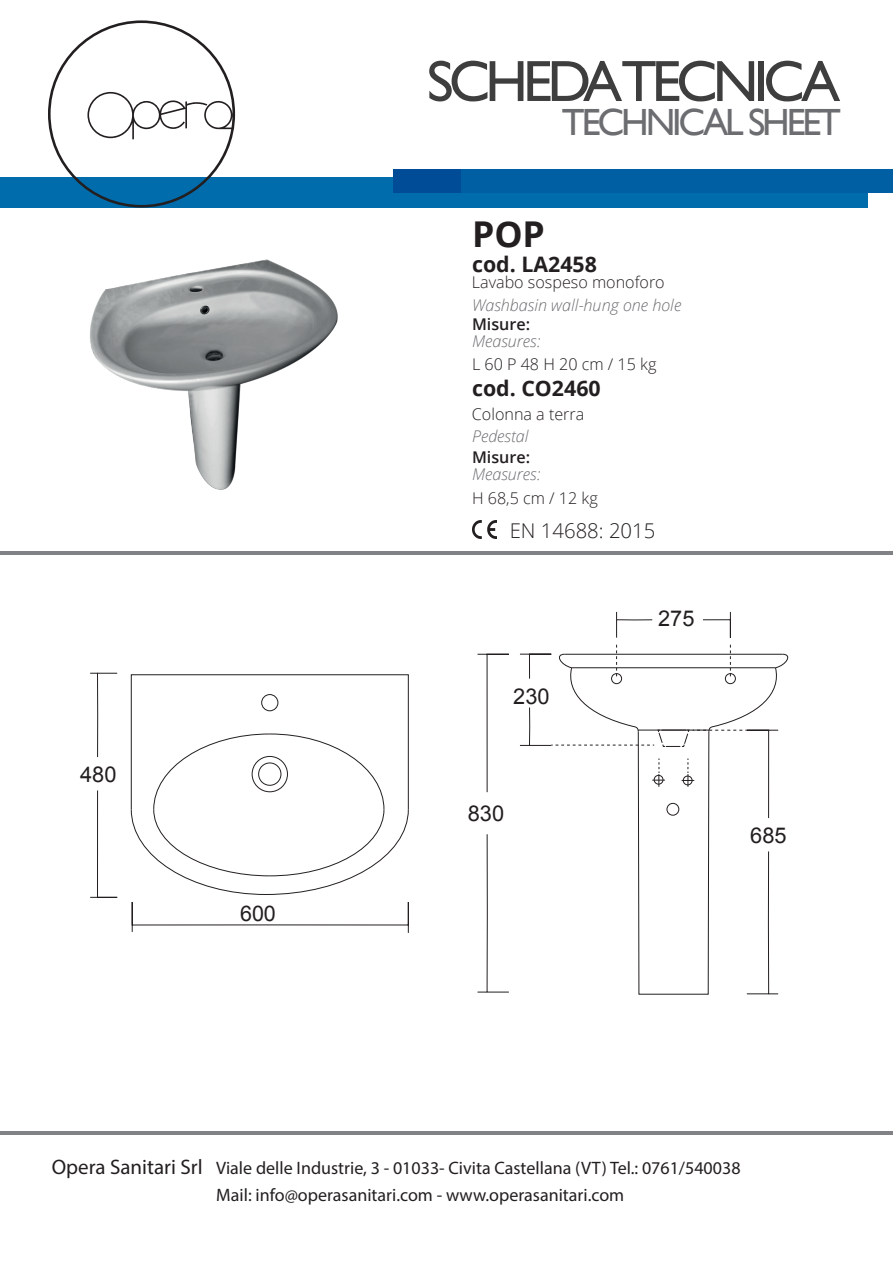
<style>
.page{position:relative;width:893px;height:1263px;background:#fff}
.page>*{position:absolute;margin:0;border:0;box-sizing:border-box;transform-origin:0 0}
.t1{font:58.35px "Gill Sans";letter-spacing:-.085em;color:#3e3e3f}
.t2{font:37.95px "Gill Sans";letter-spacing:-.085em;color:#6c6d70}
.t3{font:700 35.55px "Open Sans";color:#231f20}
.t4{font:21.75px "Arial";color:#231f20}
.t5{font:21.45px "Arial";color:#231f20}
.t6{font:700 21.3px "Open Sans";color:#231f20}
.t7{font:21px "Myriad Pro";color:#231f20}
.t8{font:300 20.4px "Open Sans";color:#231f20}
.t9{font:18px/27px "Myriad Pro";color:#231f20}
.t10{font:300 16.2px "Open Sans";color:#231f20}
.t11{font:italic 300 16.2px "Open Sans";color:#6c6d70}
.t12{font:600 16.2px "Open Sans";color:#231f20}
</style>
<div class="page">
<img style="left:90px;top:259px;width:248px;height:231px">
<div style="left:0;top:177px;width:868px;height:31px;background:#006cac"></div>
<div style="left:393px;top:169px;width:500px;height:24px;background:#005fa3"></div>
<div style="left:393px;top:169px;width:67px;height:24px;background:#004c97"></div>
<hr style="left:0;top:1131px;width:893px;height:3px;background:#808285">
<hr style="left:0;top:551px;width:893px;height:3px;background:#808285">
<svg style="left:132px;top:902px;width:277px;height:31px"></svg>
<div style="left:131px;top:674px;width:278px;height:136px;border:1px solid #231f20"></div>
<svg style="left:131px;top:734px;width:278px;height:161px"></svg>
<div style="left:261px;top:694px;width:17px;height:17px;border:1px solid #231f20;border-radius:50%"></div>
<div style="left:252px;top:756px;width:36px;height:36px;border:1px solid #231f20;border-radius:50%"></div>
<div style="left:258px;top:763px;width:23px;height:22px;border:1px solid #231f20;border-radius:50%"></div>
<svg style="left:90px;top:673px;width:28px;height:84px"></svg>
<svg style="left:90px;top:790px;width:28px;height:108px"></svg>
<svg style="left:477px;top:654px;width:32px;height:138px"></svg>
<svg style="left:477px;top:834px;width:32px;height:159px"></svg>
<svg style="left:703px;top:611px;width:28px;height:27px"></svg>
<svg style="left:616px;top:612px;width:37px;height:26px"></svg>
<svg style="left:520px;top:645px;width:269px;height:350px"></svg>
<div style="left:611px;top:673px;width:11px;height:11px;border:1px solid #231f20;border-radius:50%"></div>
<div style="left:725px;top:673px;width:11px;height:11px;border:1px solid #231f20;border-radius:50%"></div>
<svg style="left:48px;top:20px;width:187px;height:188px"></svg>
<div style="left:606px;top:909px;width:102px;height:102px;border:8px solid #231f20;border-radius:50%"></div>
<div style="left:612px;top:942px;width:92px;height:14px;background:#fff"></div>
<img style="left:472px;top:521px;width:24px;height:17px">
<p class="t4" style="left:80px;top:760px;width:38px">480</p>
<p class="t5" style="left:240px;top:899px;width:37px">600</p>
<h1 class="t1" style="left:427px;top:47px;width:415px">SCHEDA TECNICA</h1>
<h2 class="t2" style="left:562px;top:100px;width:281px">TECHNICAL SHEET</h2>
<h3 class="t3" style="left:472px;top:209px;width:74px">POP</h3>
<p class="t10" style="left:472px;top:271px;width:194px">Lavabo sospeso monoforo</p>
<p class="t11" style="left:472px;top:294px;width:211px">Washbasin wall-hung one hole</p>
<p class="t6" style="left:472px;top:249px;width:126px">cod. LA2458</p>
<p class="t12" style="left:472px;top:313px;width:60px">Misure:</p>
<p class="t11" style="left:472px;top:330px;width:70px">Measures:</p>
<p class="t10" style="left:472px;top:353px;width:186px">L 60 P 48 H 20 cm / 15 kg</p>
<p class="t6" style="left:472px;top:373px;width:130px">cod. CO2460</p>
<p class="t10" style="left:472px;top:403px;width:114px">Colonna a terra</p>
<p class="t11" style="left:472px;top:425px;width:58px">Pedestal</p>
<p class="t12" style="left:472px;top:446px;width:60px">Misure:</p>
<p class="t11" style="left:472px;top:463px;width:70px">Measures:</p>
<p class="t10" style="left:472px;top:487px;width:127px">H 68,5 cm / 12 kg</p>
<p class="t8" style="left:510px;top:517px;width:147px">EN 14688: 2015</p>
<p class="t4" style="left:513px;top:682px;width:38px">230</p>
<p class="t4" style="left:468px;top:799px;width:38px">830</p>
<p class="t4" style="left:658px;top:604px;width:38px">275</p>
<p class="t4" style="left:750px;top:821px;width:38px">685</p>
<p class="t7" style="left:52px;top:1154px;width:153px">Opera Sanitari Srl</p>
<p class="t9" style="left:216px;top:1154px;width:526px">Viale delle Industrie, 3 - 01033- Civita Castellana (VT) Tel.: 0761/540038<br>Mail: info@operasanitari.com - www.operasanitari.com</p>
</div>
